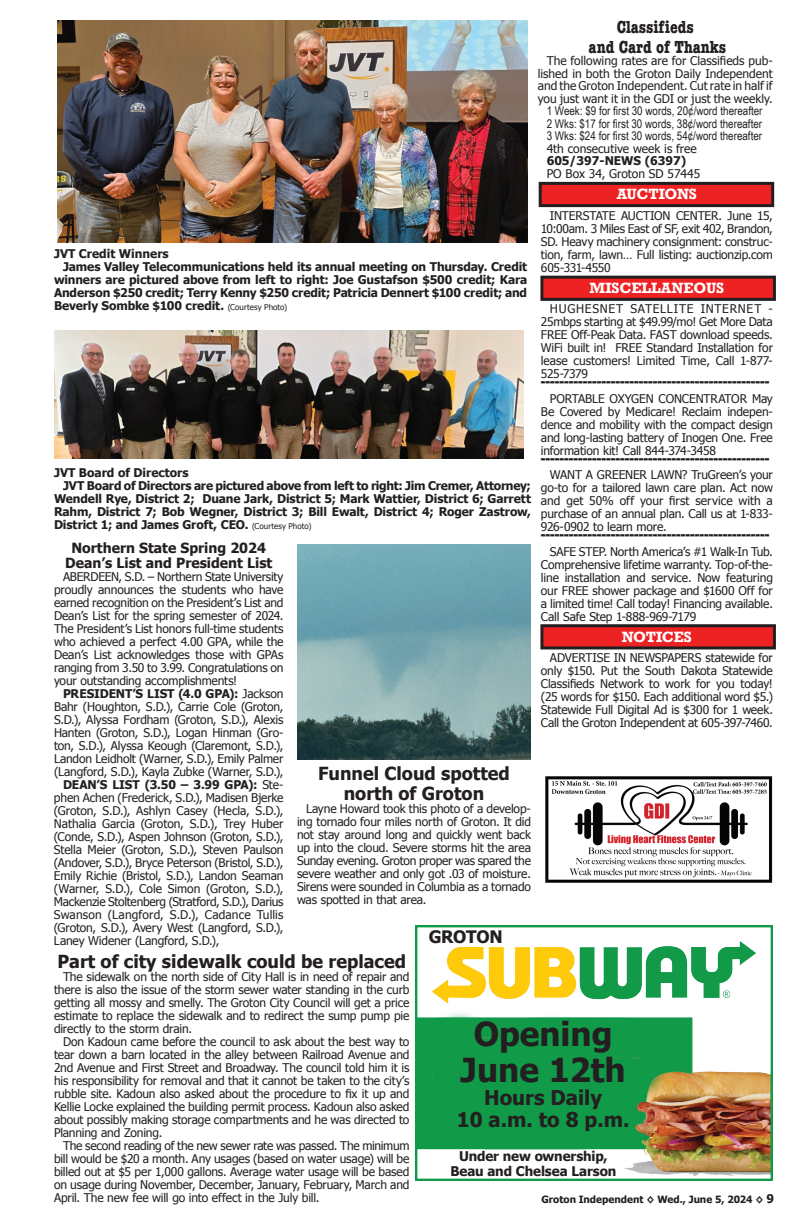
<style>
.page{position:relative;width:792px;height:1224px;background:#fff}
.page>*{position:absolute;margin:0;border:0;box-sizing:border-box;transform-origin:0 0}
.t1{font:700 33px/36.3px "Tahoma";color:#231f20;text-align:center}
.t2{font:700 20.3px/22.4px "Tahoma";color:#231f20;text-align:center}
.t3{font:700 18px/19.8px "Tahoma";color:#231f20;text-align:center}
.t4{font:700 condensed 18px/19.8px "American Typewriter";color:#231f20;text-align:center}
.t5{font:700 17.2px "Tahoma";letter-spacing:-.015em;color:#231f20}
.t6{font:900 14px "Arial";color:#231f20}
.t7{font:700 14px/15.4px "Tahoma";color:#231f20;text-align:center}
.t8{font:700 14px "Rockwell";color:#fff}
.t9{font:700 14px "Rockwell";letter-spacing:-.025em;color:#fff}
.t10{font:700 13.4px/14.7px "Tahoma";letter-spacing:-.01em;color:#231f20;text-align:center}
.t11{font:12px/13px "Tahoma";letter-spacing:-.01em;color:#231f20;text-align:justify}
.t12{font:700 12px "Tahoma";letter-spacing:-.01em;color:#231f20}
.t13{font:12px/12.5px "Arial Narrow";color:#231f20;text-align:justify}
.t14{font:12px "Tahoma";letter-spacing:.01em;color:#231f20}
.t15{font:700 10px "Tahoma";color:#231f20}
.s1{font-weight:400;font-size:8px}
.s2{font-weight:400}
.s3{font-size:12px}
</style>
<div class="page">
<div style="left:542px;top:626px;width:232px;height:22px;background:#ee2123"></div>
<div style="left:540px;top:624px;width:236px;height:25px;border:3px solid #231f20"></div>
<div style="left:542px;top:277px;width:232px;height:22px;background:#ee2123"></div>
<div style="left:540px;top:276px;width:236px;height:25px;border:3px solid #231f20"></div>
<div style="left:540px;top:183px;width:233px;height:23px;background:#ee2123"></div>
<div style="left:539px;top:182px;width:235px;height:25px;border:3px solid #231f20"></div>
<img style="left:545px;top:776px;width:228px;height:107px">
<img style="left:415px;top:926px;width:358px;height:254px">
<img style="left:58px;top:21px;width:469px;height:222px">
<img style="left:54px;top:331px;width:470px;height:128px">
<img style="left:297px;top:544px;width:234px;height:216px">
<h3 class="t4" style="left:589px;top:17px;width:139px">Classifieds<br>and Card of Thanks</h3>
<p class="t11" style="left:538px;top:54px;width:237px;line-height:12.5px;text-indent:9px">The following rates are for Classifieds pub&shy;lished in both the Groton Daily Independent and the Groton Independent. Cut rate in half if you just want it in the GDI or just the weekly.</p>
<p class="t13" style="left:547px;top:104px;width:217px">1 Week: $9 for first 30 words, 20¢/word thereafter 2 Wks: $17 for first 30 words, 38¢/word thereafter 3 Wks: $24 for first 30 words, 54¢/word thereafter</p>
<p class="t11" style="left:547px;top:141px;width:152px">4th consecutive week is free</p>
<p class="t12" style="left:547px;top:152px;width:141px">605/397-NEWS (6397)</p>
<p class="t11" style="left:547px;top:166px;width:155px">PO Box 34, Groton SD 57445</p>
<p class="t9" style="left:617px;top:185px;width:82px">AUCTIONS</p>
<p class="t11" style="left:541px;top:208px;width:234px;text-indent:9px">INTERSTATE AUCTION CENTER. June 15, 10:00am. 3 Miles East of SF, exit 402, Brandon, SD. Heavy machinery consignment: construc&shy;tion, farm, lawn… Full listing: auctionzip.com 605-331-4550</p>
<p class="t8" style="left:590px;top:279px;width:136px">MISCELLANEOUS</p>
<p class="t11" style="left:541px;top:302px;width:234px;text-indent:9px">HUGHESNET SATELLITE INTERNET - 25mbps starting at $49.99/mo! Get More Data FREE Off-Peak Data. FAST download speeds.<br>WiFi built in! FREE Standard Installation for lease customers! Limited Time, Call 1-877- 525-7379</p>
<p class="t6" style="left:541px;top:371px;width:230px">-------------------------------------------------</p>
<p class="t11" style="left:541px;top:391px;width:234px;text-indent:9px">PORTABLE OXYGEN CONCENTRATOR May Be Covered by Medicare! Reclaim indepen&shy;dence and mobility with the compact design and long-lasting battery of Inogen One. Free information kit! Call 844-374-3458</p>
<p class="t6" style="left:541px;top:448px;width:230px">-------------------------------------------------</p>
<p class="t11" style="left:541px;top:468px;width:234px;text-indent:9px">WANT A GREENER LAWN? TruGreen’s your go-to for a tailored lawn care plan. Act now and get 50% off your first service with a purchase of an annual plan. Call us at 1-833- 926-0902 to learn more.</p>
<p class="t6" style="left:541px;top:524px;width:230px">-------------------------------------------------</p>
<p class="t11" style="left:541px;top:544px;width:234px;text-indent:9px">SAFE STEP. North America’s #1 Walk-In Tub.<br>Comprehensive lifetime warranty. Top-of-the&shy;line installation and service. Now featuring our FREE shower package and $1600 Off for a limited time! Call today! Financing available.<br>Call Safe Step 1-888-969-7179</p>
<p class="t8" style="left:622px;top:628px;width:72px">NOTICES</p>
<p class="t11" style="left:541px;top:651px;width:234px;text-indent:9px">ADVERTISE IN NEWSPAPERS statewide for only $150. Put the South Dakota Statewide Classifieds Network to work for you today! (25 words for $150. Each additional word $5.)<br>Statewide Full Digital Ad is $300 for 1 week.<br>Call the Groton Independent at 605-397-7460.</p>
<p class="t12" style="left:54px;top:246px;width:116px">JVT Credit Winners</p>
<p class="t12" style="left:63px;top:259px;width:466px">James Valley Telecommunications held its annual meeting on Thursday. Credit</p>
<p class="t12" style="left:54px;top:272px;width:475px">winners are pictured above from left to right: Joe Gustafson $500 credit; Kara</p>
<p class="t12" style="left:54px;top:285px;width:475px">Anderson $250 credit; Terry Kenny $250 credit; Patricia Dennert $100 credit; and</p>
<p class="t12" style="left:54px;top:298px;width:235px">Beverly Sombke $100 credit. <span class="s1">(Courtesy Photo)</span></p>
<p class="t12" style="left:54px;top:464px;width:136px">JVT Board of Directors</p>
<p class="t12" style="left:63px;top:477px;width:469px">JVT Board of Directors are pictured above from left to right: Jim Cremer, Attorney;</p>
<p class="t12" style="left:54px;top:490px;width:479px">Wendell Rye, District 2; Duane Jark, District 5; Mark Wattier, District 6; Garrett</p>
<p class="t12" style="left:54px;top:503px;width:479px">Rahm, District 7; Bob Wegner, District 3; Bill Ewalt, District 4; Roger Zastrow,</p>
<p class="t12" style="left:54px;top:516px;width:259px">District 1; and James Groft, CEO. <span class="s1">(Courtesy Photo)</span></p>
<p class="t7" style="left:65px;top:539px;width:209px">Northern State Spring 2024<br>Dean’s List and President List</p>
<p class="t11" style="left:54px;top:570px;width:231px;text-indent:9px">ABERDEEN, S.D. – Northern State University proudly announces the students who have earned recognition on the President’s List and Dean’s List for the spring semester of 2024.<br>The President’s List honors full-time students who achieved a perfect 4.00 GPA, while the Dean’s List acknowledges those with GPAs ranging from 3.50 to 3.99. Congratulations on your outstanding accomplishments!</p>
<p class="t12" style="left:63px;top:685px;width:222px">PRESIDENT’S LIST (4.0 GPA): <span class="s2">Jackson</span></p>
<p class="t11" style="left:54px;top:700px;width:231px">Bahr (Houghton, S.D.), Carrie Cole (Groton,</p>
<p class="t11" style="left:54px;top:713px;width:231px">S.D.), Alyssa Fordham (Groton, S.D.), Alexis</p>
<p class="t11" style="left:54px;top:726px;width:231px">Hanten (Groton, S.D.), Logan Hinman (Gro-</p>
<p class="t11" style="left:54px;top:739px;width:231px">ton, S.D.), Alyssa Keough (Claremont, S.D.),</p>
<p class="t11" style="left:54px;top:752px;width:231px">Landon Leidholt (Warner, S.D.), Emily Palmer</p>
<p class="t11" style="left:54px;top:765px;width:231px">(Langford, S.D.), Kayla Zubke (Warner, S.D.),</p>
<p class="t12" style="left:63px;top:776px;width:222px">DEAN’S LIST (3.50 – 3.99 GPA): <span class="s2">Ste-</span></p>
<p class="t11" style="left:54px;top:791px;width:231px">phen Achen (Frederick, S.D.), Madisen Bjerke</p>
<p class="t11" style="left:54px;top:804px;width:231px">(Groton, S.D.), Ashlyn Casey (Hecla, S.D.),</p>
<p class="t11" style="left:54px;top:817px;width:231px">Nathalia Garcia (Groton, S.D.), Trey Huber</p>
<p class="t11" style="left:54px;top:830px;width:231px">(Conde, S.D.), Aspen Johnson (Groton, S.D.),</p>
<p class="t11" style="left:54px;top:843px;width:231px">Stella Meier (Groton, S.D.), Steven Paulson</p>
<p class="t11" style="left:54px;top:856px;width:231px">(Andover, S.D.), Bryce Peterson (Bristol, S.D.),</p>
<p class="t11" style="left:54px;top:869px;width:231px">Emily Richie (Bristol, S.D.), Landon Seaman</p>
<p class="t11" style="left:54px;top:882px;width:231px">(Warner, S.D.), Cole Simon (Groton, S.D.),</p>
<p class="t11" style="left:54px;top:895px;width:231px">Mackenzie Stoltenberg (Stratford, S.D.), Darius</p>
<p class="t14" style="left:54px;top:907px;width:231px">Swanson (Langford, S.D.), Cadance Tullis</p>
<p class="t11" style="left:54px;top:921px;width:231px">(Groton, S.D.), Avery West (Langford, S.D.),</p>
<p class="t11" style="left:54px;top:934px;width:167px">Laney Widener (Langford, S.D.),</p>
<h3 class="t3" style="left:57px;top:951px;width:350px">Part of city sidewalk could be replaced</h3>
<p class="t11" style="left:54px;top:970px;width:357px;text-indent:9px">The sidewalk on the north side of City Hall is in need of repair and there is also the issue of the storm sewer water standing in the curb getting all mossy and smelly. The Groton City Council will get a price estimate to replace the sidewalk and to redirect the sump pump pie directly to the storm drain.</p>
<p class="t11" style="left:54px;top:1035px;width:357px;text-indent:9px">Don Kadoun came before the council to ask about the best way to tear down a barn located in the alley between Railroad Avenue and 2nd Avenue and First Street and Broadway. The council told him it is his responsibility for removal and that it cannot be taken to the city’s rubble site. Kadoun also asked about the procedure to fix it up and Kellie Locke explained the building permit process. Kadoun also asked about possibly making storage compartments and he was directed to Planning and Zoning.</p>
<p class="t11" style="left:54px;top:1139px;width:357px;text-indent:9px">The second reading of the new sewer rate was passed. The minimum bill would be $20 a month. Any usages (based on water usage) will be billed out at $5 per 1,000 gallons. Average water usage will be based on usage during November, December, January, February, March and April. The new fee will go into effect in the July bill.</p>
<h3 class="t3" style="left:318px;top:763px;width:193px">Funnel Cloud spotted north of Groton</h3>
<p class="t11" style="left:297px;top:802px;width:236px;text-indent:9px">Layne Howard took this photo of a develop&shy;ing tornado four miles north of Groton. It did not stay around long and quickly went back up into the cloud. Severe storms hit the area Sunday evening. Groton proper was spared the severe weather and only got .03 of moisture.<br>Sirens were sounded in Columbia as a tornado was spotted in that area.</p>
<h3 class="t5" style="left:429px;top:925px;width:76px">GROTON</h3>
<h1 class="t1" style="left:461px;top:1014px;width:166px">Opening<br>June 12th</h1>
<h2 class="t2" style="left:457px;top:1085px;width:174px">Hours Daily<br>10 a.m. to 8 p.m.</h2>
<p class="t10" style="left:450px;top:1148px;width:167px">Under new ownership,<br>Beau and Chelsea Larson</p>
<p class="t15" style="left:541px;top:1192px;width:234px">Groton Independent ◊ Wed., June 5, 2024 ◊ <span class="s3">9</span></p>
</div>
